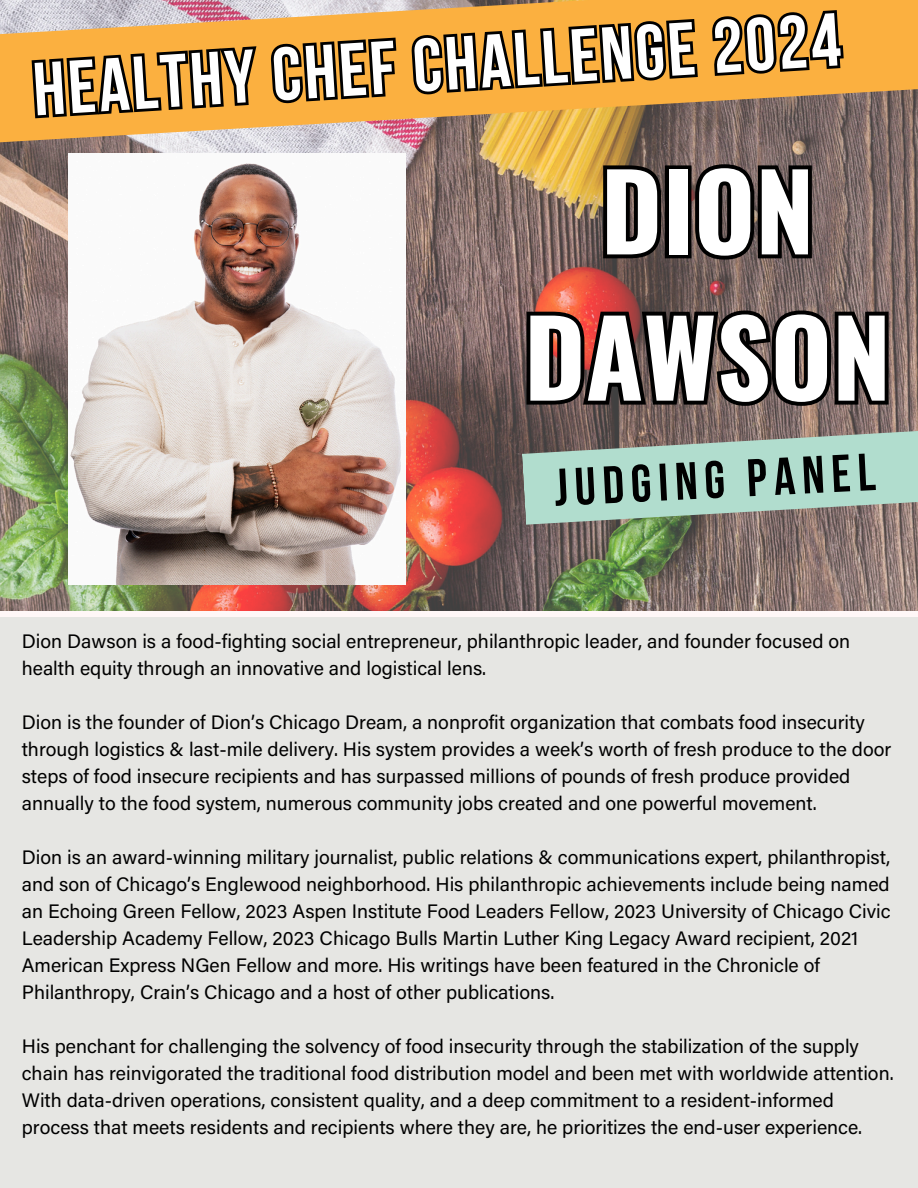
<style>
.page{position:relative;width:918px;height:1188px;background:#fff}
.page>*{position:absolute;margin:0;border:0;box-sizing:border-box;transform-origin:0 0}
.t1{font:700 105px/146.2px "Oswald";color:#fff;text-align:center}
.t2{font:700 75px "Bebas Neue";color:#fff}
.t3{font:700 52.65px "Bebas Neue";color:#000}
.t4{font:19.5px/27px "Acumin Pro";color:#000}
</style>
<div class="page">
<img style="left:0;top:145px;width:918px;height:466px">
<img style="left:69px;top:154px;width:336px;height:431px">
<svg style="left:0;top:0;width:918px;height:145px;background:#ca9e65"></svg>
<svg style="left:522px;top:408px;width:396px;height:117px;background:#a4c2b5"></svg>
<div style="left:0;top:616px;width:918px;height:572px;background:#e6e6e3"></div>
<div style="left:0;top:611px;width:918px;height:5px;background:#fff7f7"></div>
<svg style="left:599px;top:159px;width:217px;height:105px;background:#413732"></svg>
<svg style="left:523px;top:280px;width:370px;height:154px;background:#5e4541"></svg>
<svg style="left:27px;top:0;width:821px;height:137px;background:#aa7e41"></svg>
<h2 class="t2" style="left:31px;top:62px;width:810px;rotate:-4deg">HEALTHY CHEF CHALLENGE 2024</h2>
<p class="t1" style="left:524px;top:134px;width:368px">DION<br>DAWSON</p>
<p class="t3" style="left:553px;top:467px;width:323px;rotate:-3deg">JUDGING PANEL</p>
<h1 class="t4" style="left:22px;top:629px;width:830px">Dion Dawson is a food-fighting social entrepreneur, philanthropic leader, and founder focused on health equity through an innovative and logistical lens.</h1>
<p class="t4" style="left:22px;top:710px;width:871px">Dion is the founder of Dion’s Chicago Dream, a nonprofit organization that combats food insecurity through logistics &amp; last-mile delivery. His system provides a week’s worth of fresh produce to the door steps of food insecure recipients and has surpassed millions of pounds of fresh produce provided annually to the food system, numerous community jobs created and one powerful movement.</p>
<h3 class="t4" style="left:22px;top:845px;width:870px">Dion is an award-winning military journalist, public relations &amp; communications expert, philanthropist, and son of Chicago’s Englewood neighborhood. His philanthropic achievements include being named an Echoing Green Fellow, 2023 Aspen Institute Food Leaders Fellow, 2023 University of Chicago Civic Leadership Academy Fellow, 2023 Chicago Bulls Martin Luther King Legacy Award recipient, 2021<br>American Express NGen Fellow and more. His writings have been featured in the Chronicle of Philanthropy, Crain’s Chicago and a host of other publications.</h3>
<p class="t4" style="left:22px;top:1034px;width:873px">His penchant for challenging the solvency of food insecurity through the stabilization of the supply chain has reinvigorated the traditional food distribution model and been met with worldwide attention.<br>With data-driven operations, consistent quality, and a deep commitment to a resident-informed process that meets residents and recipients where they are, he prioritizes the end-user experience.</p>
</div>
